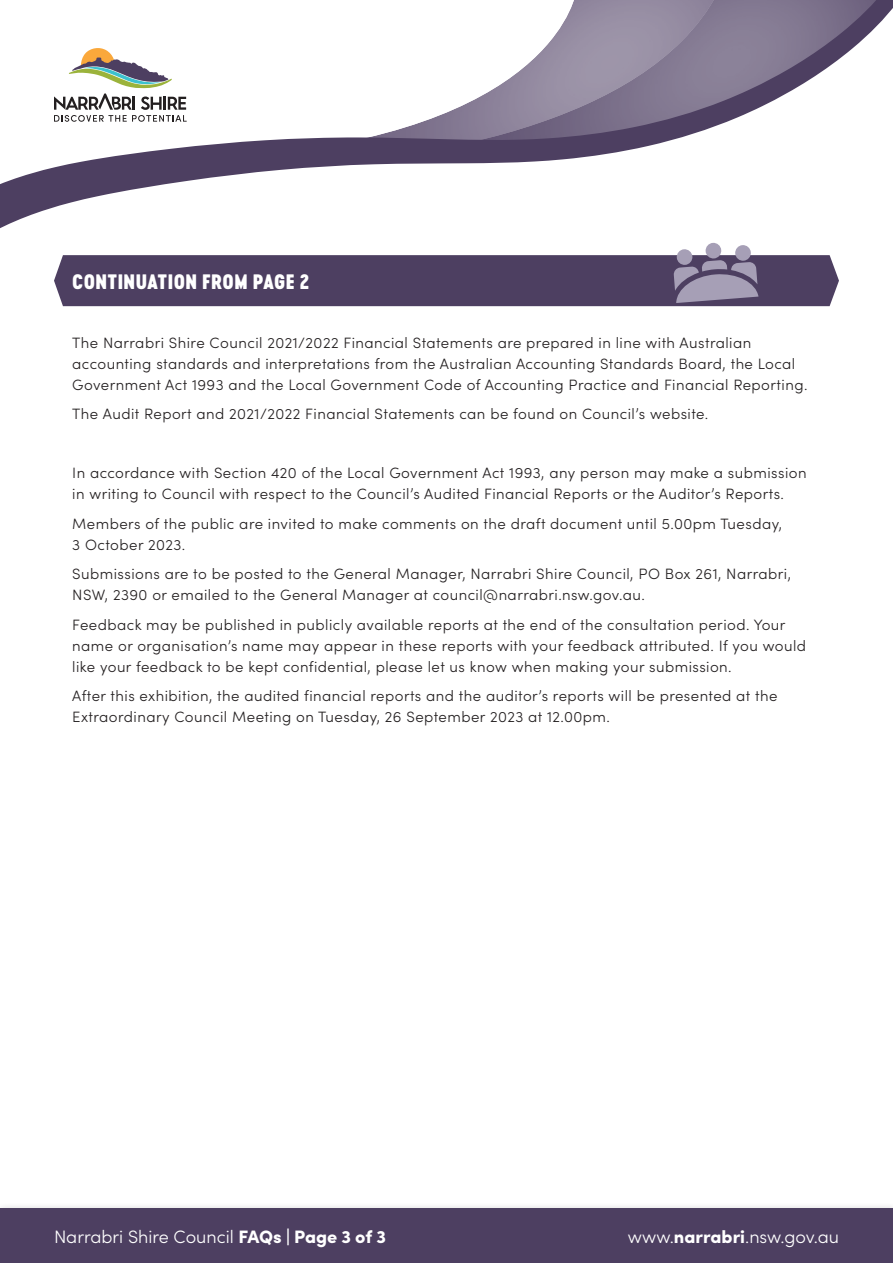
<style>
.page{position:relative;width:893px;height:1263px;background:#fff}
.page>*{position:absolute;margin:0;border:0;box-sizing:border-box;transform-origin:0 0}
.t1{font:19.5px "Cervo Neue Black Neue";letter-spacing:.02em;color:#fff}
.t2{font:300 18px "Sofia Pro";color:#fff}
.t3{font:300 15px/21px "Sofia Pro";letter-spacing:.03em;color:#231f20}
.s1{font-weight:900}
</style>
<div class="page">
<svg style="left:0;top:0;width:893px;height:228px"></svg>
<div style="left:0;top:1202px;width:893px;height:61px;background:#231f20;opacity:.3"></div>
<div style="left:0;top:1209px;width:893px;height:54px;background:#4d3f61"></div>
<svg style="left:54px;top:48px;width:133px;height:74px"></svg>
<svg style="left:676px;top:249px;width:17px;height:16px"></svg>
<div style="left:705px;top:243px;width:16px;height:16px;background:#a69fb6;border-radius:50%"></div>
<div style="left:735px;top:245px;width:16px;height:16px;background:#a69fb6;border-radius:50%"></div>
<svg style="left:54px;top:255px;width:785px;height:51px;background:#554868"></svg>
<p class="t1" style="left:72px;top:267px;width:239px">CONTINUATION FROM PAGE 2</p>
<p class="t3" style="left:72px;top:331px;width:737px">The Narrabri Shire Council 2021/2022 Financial Statements are prepared in line with Australian accounting standards and interpretations from the Australian Accounting Standards Board, the Local<br>Government Act 1993 and the Local Government Code of Accounting Practice and Financial Reporting.</p>
<p class="t3" style="left:72px;top:402px;width:638px">The Audit Report and 2021/2022 Financial Statements can be found on Council’s website.</p>
<p class="t3" style="left:72px;top:461px;width:736px">In accordance with Section 420 of the Local Government Act 1993, any person may make a submission in writing to Council with respect to the Council’s Audited Financial Reports or the Auditor’s Reports.</p>
<p class="t3" style="left:72px;top:512px;width:711px">Members of the public are invited to make comments on the draft document until 5.00pm Tuesday,<br>3 October 2023.</p>
<p class="t3" style="left:72px;top:562px;width:720px">Submissions are to be posted to the General Manager, Narrabri Shire Council, PO Box 261, Narrabri,<br>NSW, 2390 or emailed to the General Manager at council@narrabri.nsw.gov.au.</p>
<p class="t3" style="left:72px;top:613px;width:735px">Feedback may be published in publicly available reports at the end of the consultation period. Your name or organisation’s name may appear in these reports with your feedback attributed. If you would like your feedback to be kept confidential, please let us know when making your submission.</p>
<p class="t3" style="left:72px;top:684px;width:707px">After this exhibition, the audited financial reports and the auditor’s reports will be presented at the<br>Extraordinary Council Meeting on Tuesday, 26 September 2023 at 12.00pm.</p>
<p class="t2" style="left:54px;top:1223px;width:334px">Narrabri Shire Council <span class="s1">FAQs | Page 3 of 3</span></p>
<p class="t2" style="left:628px;top:1223px;width:212px">www.<span class="s1">narrabri</span>.nsw.gov.au</p>
</div>
